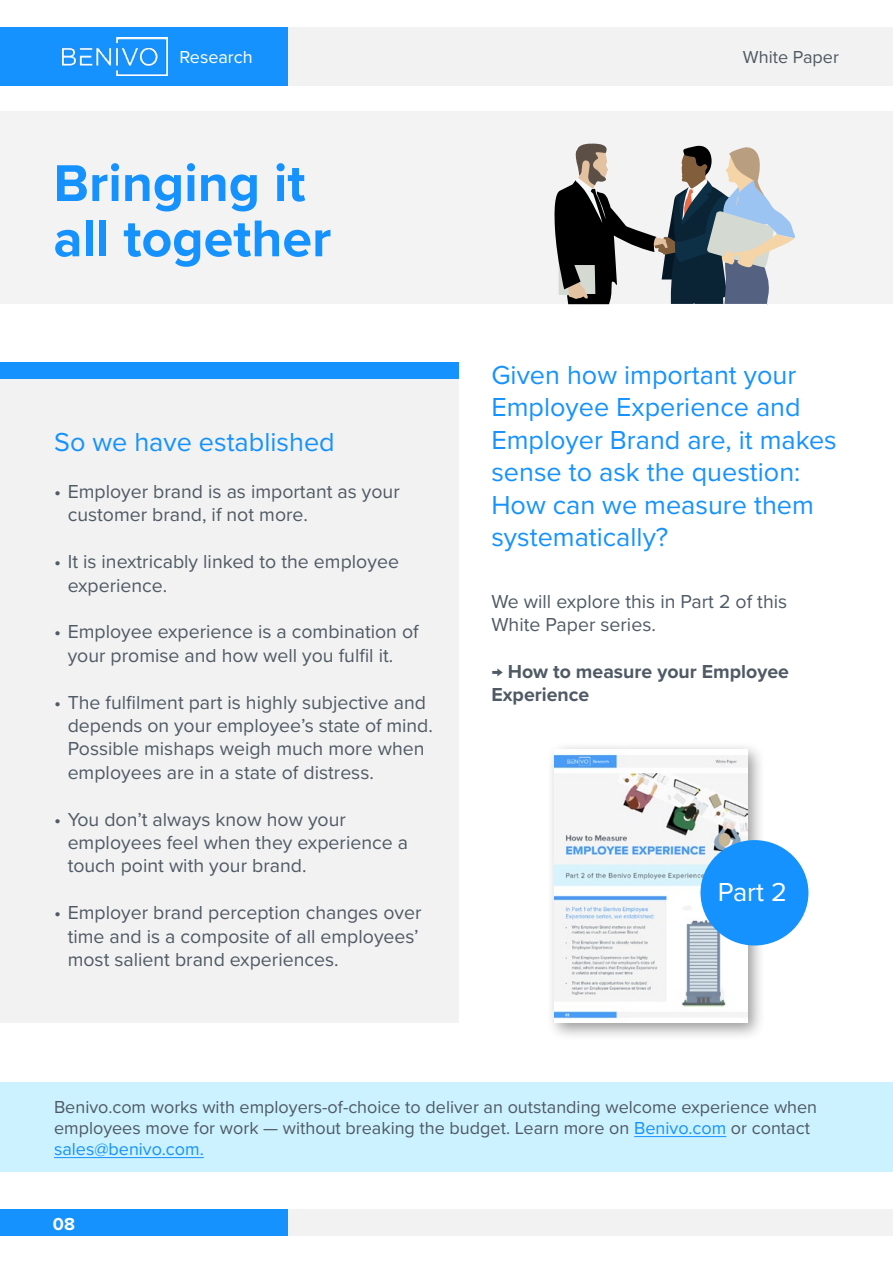
<style>
.page{position:relative;width:893px;height:1263px;background:#fff}
.page>*{position:absolute;margin:0;border:0;box-sizing:border-box;transform-origin:0 0}
.t1{font:700 53.55px/55.3px "Proxima Nova";color:#1692ff}
.t2{font:27px/32.4px "Proxima Nova";color:#1692ff}
.t3{font:27px "Proxima Nova";color:#fff}
.t4{font:19.5px/23.4px "Proxima Nova";color:#4f5a65}
.t5{font:700 19.5px/23.4px "Proxima Nova";color:#4f5a65}
.t6{font:18px/21px "Proxima Nova";color:#4f5a65}
.t7{font:18px "Proxima Nova";color:#4f5963}
.t8{font:18px "Proxima Nova";color:#fff}
.t9{font:700 18px "Proxima Nova";color:#fff}
.s1{color:#1692ff}
</style>
<div class="page">
<div style="left:53px;top:27px;width:840px;height:59px;background:#f2f2f2"></div>
<div style="left:53px;top:1209px;width:840px;height:27px;background:#f2f2f2"></div>
<div style="left:0;top:27px;width:287px;height:59px;background:#1692ff"></div>
<div style="left:0;top:1209px;width:287px;height:27px;background:#1692ff"></div>
<img style="left:62px;top:37px;width:105px;height:38px">
<div style="left:0;top:111px;width:893px;height:193px;background:#f3f3f3"></div>
<div style="left:0;top:379px;width:458px;height:644px;background:#f2f2f2"></div>
<div style="left:0;top:363px;width:458px;height:16px;background:#1692ff"></div>
<div style="left:546px;top:741px;width:220px;height:300px;background:#000;opacity:.4"></div>
<img style="left:554px;top:749px;width:194px;height:274px">
<div style="left:700px;top:840px;width:108px;height:105px;background:#1692ff;border-radius:50%"></div>
<svg style="left:554px;top:143px;width:241px;height:162px"></svg>
<div style="left:0;top:1082px;width:893px;height:89px;background:#ccf2ff"></div>
<hr style="left:634px;top:1136px;width:92px;height:1px;background:#1692ff">
<hr style="left:54px;top:1157px;width:150px;height:1px;background:#1692ff">
<p class="t8" style="left:179px;top:44px;width:75px">Research</p>
<p class="t7" style="left:743px;top:44px;width:98px">White Paper</p>
<h1 class="t1" style="left:53px;top:154px;width:279px">Bringing it all together</h1>
<h2 class="t2" style="left:54px;top:425px;width:282px">So we have established</h2>
<p class="t4" style="left:68px;top:479px;width:334px;text-indent:-13px">• Employer brand is as important as your customer brand, if not more.</p>
<p class="t4" style="left:68px;top:549px;width:333px;text-indent:-13px">• It is inextricably linked to the employee experience.</p>
<p class="t4" style="left:68px;top:619px;width:353px;text-indent:-13px">• Employee experience is a combination of your promise and how well you fulfil it.</p>
<p class="t4" style="left:68px;top:689px;width:367px;text-indent:-13px">• The fulfilment part is highly subjective and depends on your employee’s state of mind.<br>Possible mishaps weigh much more when employees are in a state of distress.</p>
<p class="t4" style="left:68px;top:806px;width:342px;text-indent:-13px">• You don’t always know how your employees feel when they experience a touch point with your brand.</p>
<p class="t4" style="left:68px;top:900px;width:355px;text-indent:-13px">• Employer brand perception changes over time and is a composite of all employees’ most salient brand experiences.</p>
<h2 class="t2" style="left:491px;top:358px;width:347px">Given how important your<br>Employee Experience and<br>Employer Brand are, it makes sense to ask the question:<br>How can we measure them systematically?</h2>
<p class="t4" style="left:491px;top:589px;width:297px">We will explore this in Part 2 of this<br>White Paper series.</p>
<p class="t5" style="left:491px;top:659px;width:299px">→ How to measure your Employee<br>Experience</p>
<h2 class="t3" style="left:718px;top:872px;width:71px">Part 2</h2>
<p class="t6" style="left:54px;top:1095px;width:765px">Benivo.com works with employers-of-choice to deliver an outstanding welcome experience when employees move for work — without breaking the budget. Learn more on <span class="s1">Benivo.com</span> or contact <span class="s1">sales@benivo.com.</span></p>
<p class="t9" style="left:53px;top:1210px;width:24px">08</p>
</div>
